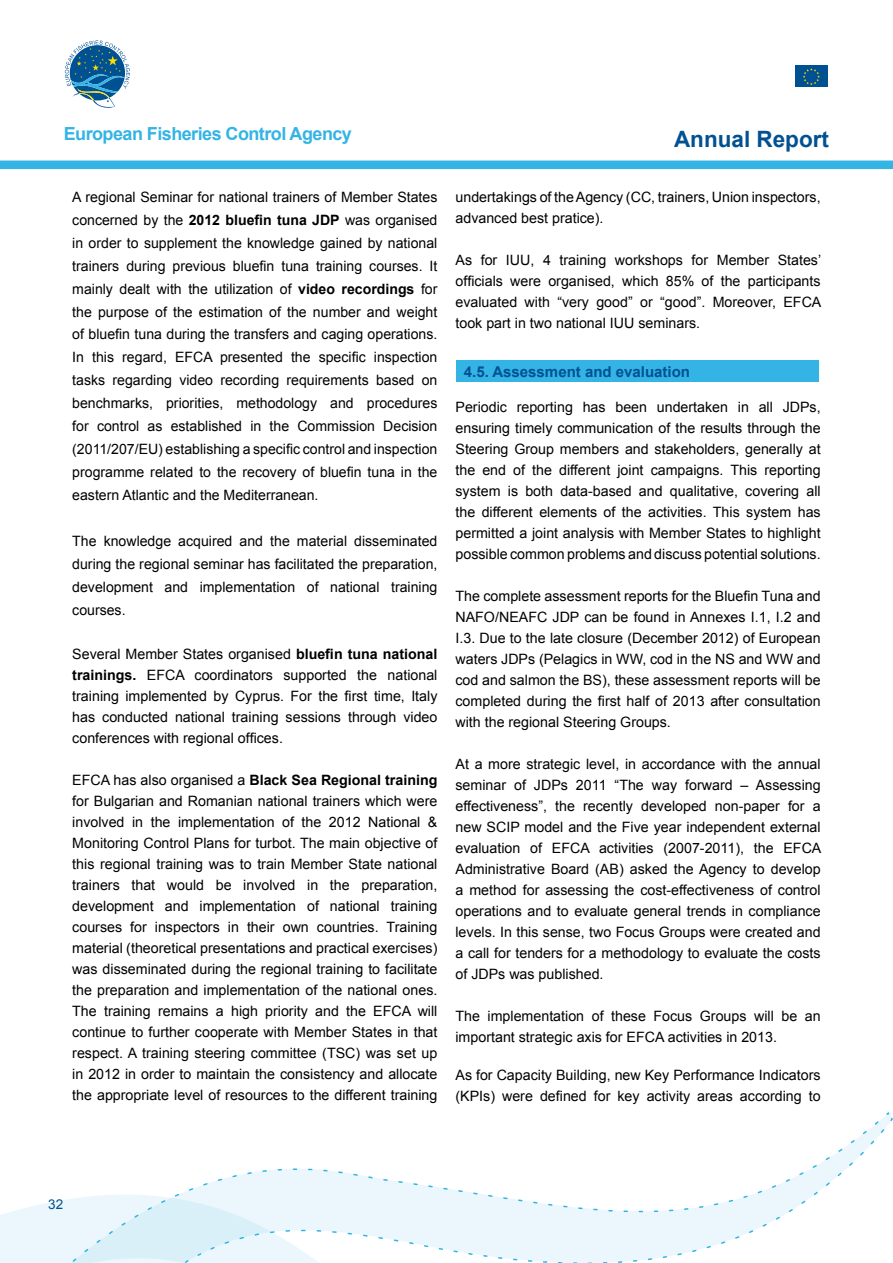
<style>
.page{position:relative;width:893px;height:1263px;background:#fff}
.page>*{position:absolute;margin:0;border:0;box-sizing:border-box;transform-origin:0 0}
.t1{font:700 22.5px "Arial";color:#005192}
.t2{font:700 18px "Arial";letter-spacing:-.03em;color:#34b4e4}
.t3{font:700 15px "Arial";color:#005192}
.t4{font:14.25px/21px "Arial";color:#000;text-align:justify}
.t5{font:13.5px "Arial";color:#005192}
.s1{font-weight:700}
</style>
<div class="page">
<svg style="left:0;top:1112px;width:892px;height:151px"></svg>
<div style="left:0;top:161px;width:893px;height:8px;background:#34b4e4"></div>
<div style="left:795px;top:66px;width:33px;height:21px;background:#005192"></div>
<svg style="left:803px;top:68px;width:17px;height:17px"></svg>
<svg style="left:65px;top:40px;width:65px;height:68px"></svg>
<div style="left:456px;top:361px;width:363px;height:21px;background:#34b4e4"></div>
<p class="t2" style="left:64px;top:121px;width:290px">European Fisheries Control Agency</p>
<p class="t4" style="left:72px;top:185px;width:367px;line-height:23px">A regional Seminar for national trainers of Member States concerned by the <span class="s1">2012 bluefin tuna JDP</span> was organised in order to supplement the knowledge gained by national trainers during previous bluefin tuna training courses. It mainly dealt with the utilization of <span class="s1">video recordings</span> for the purpose of the estimation of the number and weight of bluefin tuna during the transfers and caging operations.<br>In this regard, EFCA presented the specific inspection tasks regarding video recording requirements based on benchmarks, priorities, methodology and procedures for control as established in the Commission Decision (2011/207/EU) establishing a specific control and inspection programme related to the recovery of bluefin tuna in the eastern Atlantic and the Mediterranean.</p>
<p class="t4" style="left:72px;top:530px;width:367px;line-height:23px">The knowledge acquired and the material disseminated during the regional seminar has facilitated the preparation, development and implementation of national training courses.</p>
<p class="t4" style="left:72px;top:643px;width:367px">Several Member States organised <span class="s1">bluefin tuna national trainings.</span> EFCA coordinators supported the national training implemented by Cyprus. For the first time, Italy has conducted national training sessions through video conferences with regional offices.</p>
<p class="t4" style="left:72px;top:769px;width:367px">EFCA has also organised a <span class="s1">Black Sea Regional training </span>for Bulgarian and Romanian national trainers which were involved in the implementation of the 2012 National &amp; Monitoring Control Plans for turbot. The main objective of this regional training was to train Member State national trainers that would be involved in the preparation, development and implementation of national training courses for inspectors in their own countries. Training material (theoretical presentations and practical exercises) was disseminated during the regional training to facilitate the preparation and implementation of the national ones.<br>The training remains a high priority and the EFCA will continue to further cooperate with Member States in that respect. A training steering committee (TSC) was set up in 2012 in order to maintain the consistency and allocate the appropriate level of resources to the different training</p>
<h1 class="t1" style="left:674px;top:124px;width:157px">Annual Report</h1>
<p class="t4" style="left:455px;top:186px;width:367px">undertakings of the Agency (CC, trainers, Union inspectors, advanced best pratice).</p>
<p class="t4" style="left:455px;top:249px;width:367px">As for IUU, 4 training workshops for Member States’ officials were organised, which 85% of the participants evaluated with “very good” or “good”. Moreover, EFCA took part in two national IUU seminars.</p>
<p class="t3" style="left:464px;top:362px;width:228px">4.5. Assessment and evaluation</p>
<p class="t4" style="left:455px;top:396px;width:367px">Periodic reporting has been undertaken in all JDPs, ensuring timely communication of the results through the Steering Group members and stakeholders, generally at the end of the different joint campaigns. This reporting system is both data-based and qualitative, covering all the different elements of the activities. This system has permitted a joint analysis with Member States to highlight possible common problems and discuss potential solutions.</p>
<p class="t4" style="left:455px;top:585px;width:367px">The complete assessment reports for the Bluefin Tuna and NAFO/NEAFC JDP can be found in Annexes I.1, I.2 and I.3. Due to the late closure (December 2012) of European waters JDPs (Pelagics in WW, cod in the NS and WW and cod and salmon the BS), these assessment reports will be completed during the first half of 2013 after consultation with the regional Steering Groups.</p>
<p class="t4" style="left:455px;top:754px;width:367px">At a more strategic level, in accordance with the annual seminar of JDPs 2011 “The way forward – Assessing effectiveness”, the recently developed non-paper for a new SCIP model and the Five year independent external evaluation of EFCA activities (2007-2011), the EFCA Administrative Board (AB) asked the Agency to develop a method for assessing the cost-effectiveness of control operations and to evaluate general trends in compliance levels. In this sense, two Focus Groups were created and a call for tenders for a methodology to evaluate the costs of JDPs was published.</p>
<p class="t4" style="left:455px;top:1006px;width:367px">The implementation of these Focus Groups will be an important strategic axis for EFCA activities in 2013.</p>
<p class="t4" style="left:455px;top:1064px;width:367px">As for Capacity Building, new Key Performance Indicators (KPIs) were defined for key activity areas according to</p>
<p class="t5" style="left:48px;top:1195px;width:17px">32</p>
</div>
